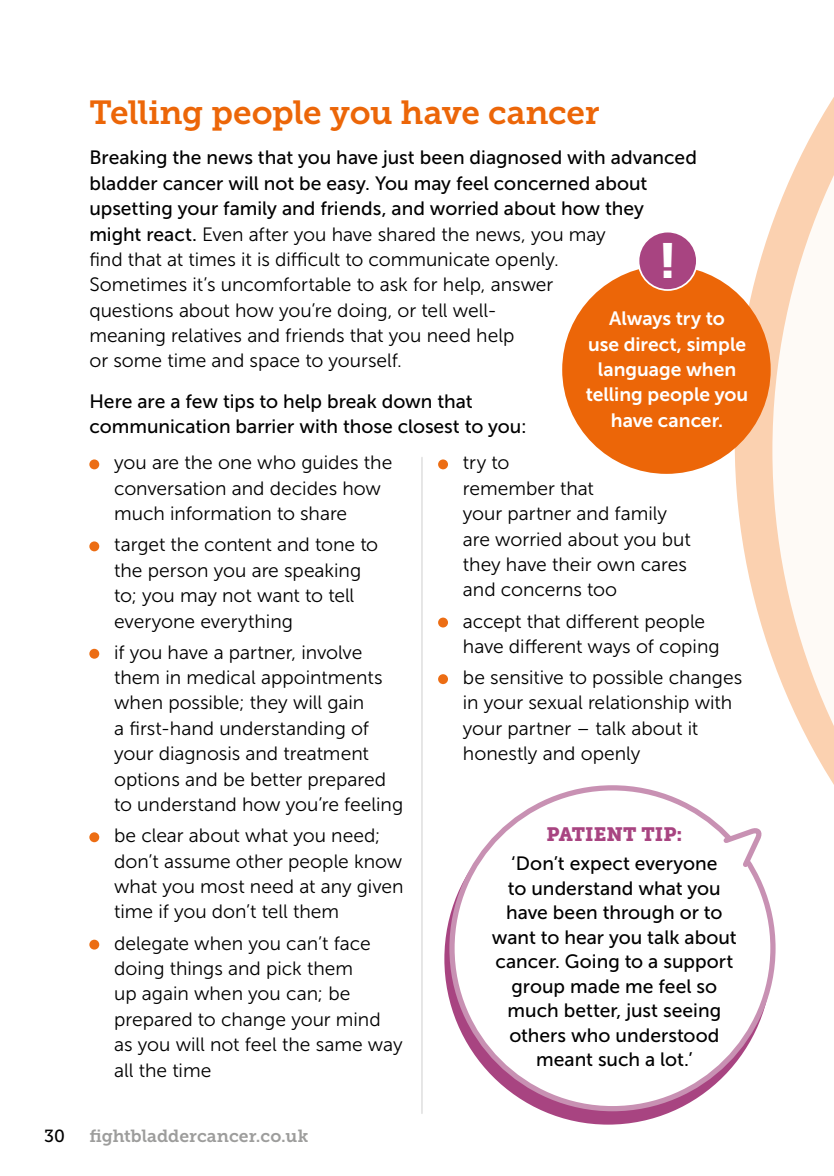
<style>
.page{position:relative;width:834px;height:1176px;background:#fff}
.page>*{position:absolute;margin:0;border:0;box-sizing:border-box;transform-origin:0 0}
.t1{font:49px "Museo Slab 900";color:#fff}
.t2{font:33.25px "Museo Slab 700";letter-spacing:-.01em;color:#ec6608}
.t3{font:19.25px/25.4px "Museo Sans 300";color:#000}
.t4{font:19.25px/24.5px "Museo Sans 500";color:#000}
.t5{font:19.25px/25.4px "Museo Sans 700";color:#fff;text-align:center}
.t6{font:19.25px "Museo Slab 900";letter-spacing:.005em;color:#a84481}
.t7{font:17.5px "Museo Slab 700";color:#9d9d9c}
.t8{font:17.5px "Museo Slab 500";color:#000}
.s1{font-family:"Museo Sans 500"}
</style>
<div class="page">
<svg style="left:734px;top:224px;width:38px;height:841px"></svg>
<svg style="left:772px;top:98px;width:61px;height:884px"></svg>
<svg style="left:444px;top:793px;width:327px;height:331px;background:#b15b90"></svg>
<div style="left:452px;top:788px;width:320px;height:320px;background:#fff;border-radius:50%"></div>
<div style="left:562px;top:265px;width:208px;height:209px;background:#ec6608;border-radius:50%"></div>
<div style="left:638px;top:232px;width:58px;height:58px;background:#a84481;border-radius:50%"></div>
<div style="left:637px;top:231px;width:60px;height:60px;border:2px solid #fff;border-radius:50%"></div>
<svg style="left:89px;top:459px;width:10px;height:10px"></svg>
<svg style="left:89px;top:541px;width:10px;height:10px"></svg>
<svg style="left:89px;top:649px;width:10px;height:10px"></svg>
<svg style="left:89px;top:832px;width:10px;height:10px"></svg>
<svg style="left:89px;top:939px;width:10px;height:10px"></svg>
<svg style="left:438px;top:459px;width:10px;height:10px"></svg>
<svg style="left:438px;top:617px;width:10px;height:10px"></svg>
<svg style="left:438px;top:674px;width:10px;height:10px"></svg>
<hr style="left:421px;top:457px;width:2px;height:656px;background:#e3e3e3">
<svg style="left:719px;top:825px;width:48px;height:46px"></svg>
<h2 class="t2" style="left:89px;top:94px;width:511px">Telling people you have cancer</h2>
<p class="t4" style="left:89px;top:145px;width:609px;line-height:25.4px">Breaking the news that you have just been diagnosed with advanced bladder cancer will not be easy. You may feel concerned about upsetting your family and friends, and worried about how they</p>
<p class="t3" style="left:89px;top:221px;width:518px"><span class="s1">might react.</span> Even after you have shared the news, you may find that at times it is difficult to communicate openly.<br>Sometimes it’s uncomfortable to ask for help, answer questions about how you’re doing, or tell well-<br>meaning relatives and friends that you need help<br>or some time and space to yourself.</p>
<p class="t4" style="left:89px;top:388px;width:439px;line-height:25.4px">Here are a few tips to help break down that communication barrier with those closest to you:</p>
<h1 class="t1" style="left:660px;top:232px;width:16px">!</h1>
<p class="t5" style="left:585px;top:306px;width:164px">Always try to<br>use direct, simple language when telling people you have cancer.</p>
<p class="t3" style="left:114px;top:450px;width:279px">you are the one who guides the conversation and decides how much information to share</p>
<p class="t3" style="left:114px;top:532px;width:265px">target the content and tone to the person you are speaking to; you may not want to tell everyone everything</p>
<p class="t3" style="left:114px;top:639px;width:290px">if you have a partner, involve them in medical appointments when possible; they will gain<br>a first-hand understanding of your diagnosis and treatment options and be better prepared to understand how you’re feeling</p>
<p class="t3" style="left:114px;top:823px;width:291px">be clear about what you need; don’t assume other people know what you most need at any given time if you don’t tell them</p>
<p class="t3" style="left:114px;top:930px;width:290px">delegate when you can’t face doing things and pick them<br>up again when you can; be prepared to change your mind as you will not feel the same way all the time</p>
<p class="t8" style="left:44px;top:1126px;width:22px">30</p>
<p class="t7" style="left:89px;top:1126px;width:220px">fightbladdercancer.co.uk</p>
<p class="t3" style="left:463px;top:450px;width:229px">try to<br>remember that<br>your partner and family are worried about you but they have their own cares and concerns too</p>
<p class="t3" style="left:463px;top:608px;width:258px">accept that different people have different ways of coping</p>
<p class="t3" style="left:463px;top:665px;width:281px">be sensitive to possible changes in your sexual relationship with your partner – talk about it honestly and openly</p>
<p class="t6" style="left:546px;top:823px;width:137px">PATIENT TIP:</p>
<p class="t4" style="left:491px;top:851px;width:246px;text-align:center">‘Don’t expect everyone<br>to understand what you have been through or to want to hear you talk about cancer. Going to a support group made me feel so much better, just seeing others who understood meant such a lot.’</p>
</div>
